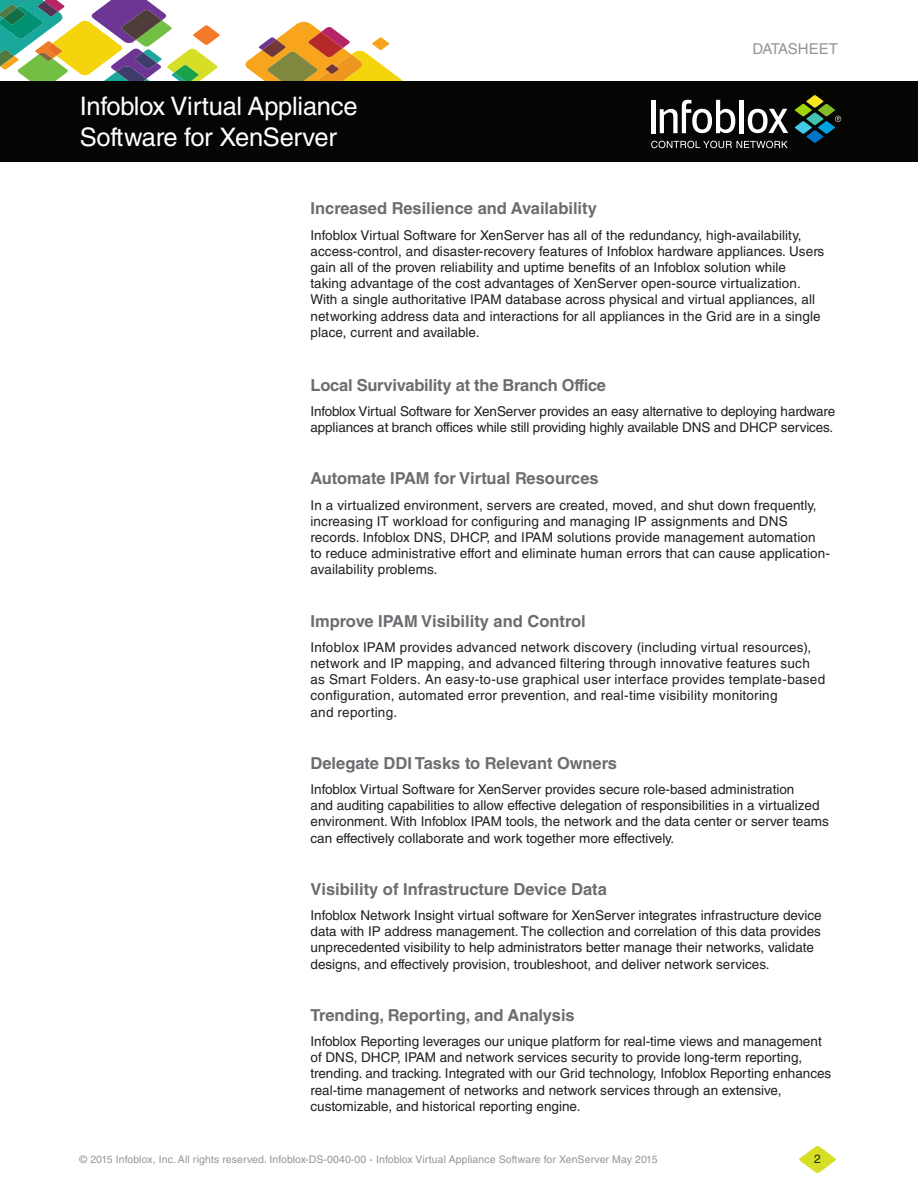
<style>
.page{position:relative;width:918px;height:1188px;background:#fff}
.page>*{position:absolute;margin:0;border:0;box-sizing:border-box;transform-origin:0 0}
.t1{font:25.5px/30.6px "Helvetica LT Std";letter-spacing:-.01em;color:#fff}
.Body_Text{font:700 16.5px "Helvetica LT Std";color:#6c6d70}
.t2{font:15px "Helvetica LT Std";letter-spacing:-.01em;color:#939598}
.Body_Text-2{font:13.5px/16.2px "Helvetica LT Std";color:#231f20}
.Body_Text-3{font:13.5px/16.2px "Helvetica LT Std";letter-spacing:.02em;color:#231f20}
.t3{font:12px "Helvetica LT Std";color:#231f20}
.t4{font:10.5px "Helvetica LT Std";letter-spacing:.01em;color:#969697}
</style>
<div class="page">
<svg style="left:0;top:0;width:220px;height:81px"></svg>
<svg style="left:245px;top:22px;width:158px;height:59px"></svg>
<div style="left:0;top:81px;width:918px;height:81px;background:#050504"></div>
<svg style="left:799px;top:1146px;width:37px;height:27px"></svg>
<hr style="left:740px;top:100px;width:4px;height:33px;background:#fff">
<hr style="left:651px;top:100px;width:4px;height:33px;background:#fff">
<svg style="left:660px;top:100px;width:75px;height:33px"></svg>
<svg style="left:748px;top:109px;width:40px;height:24px"></svg>
<svg style="left:651px;top:141px;width:137px;height:7px"></svg>
<svg style="left:795px;top:95px;width:46px;height:48px"></svg>
<h1 class="t1" style="left:80px;top:91px;width:279px">Infoblox Virtual Appliance<br>Software for XenServer</h1>
<p class="t2" style="left:752px;top:41px;width:87px">DATASHEET</p>
<p class="Body_Text" style="left:310px;top:198px;width:288px">Increased Resilience and Availability</p>
<p class="Body_Text-2" style="left:310px;top:227px;width:515px">Infoblox Virtual Software for XenServer has all of the redundancy, high-availability, access-control, and disaster-recovery features of Infoblox hardware appliances. Users gain all of the proven reliability and uptime benefits of an Infoblox solution while taking advantage of the cost advantages of XenServer open-source virtualization.<br>With a single authoritative IPAM database across physical and virtual appliances, all networking address data and interactions for all appliances in the Grid are in a single place, current and available.</p>
<p class="Body_Text" style="left:310px;top:375px;width:297px">Local Survivability at the Branch Office</p>
<p class="Body_Text-2" style="left:310px;top:403px;width:526px">Infoblox Virtual Software for XenServer provides an easy alternative to deploying hardware appliances at branch offices while still providing highly available DNS and DHCP services.</p>
<p class="Body_Text" style="left:310px;top:468px;width:290px">Automate IPAM for Virtual Resources</p>
<p class="Body_Text-2" style="left:310px;top:497px;width:521px">In a virtualized environment, servers are created, moved, and shut down frequently, increasing IT workload for configuring and managing IP assignments and DNS records. Infoblox DNS, DHCP, and IPAM solutions provide management automation to reduce administrative effort and eliminate human errors that can cause application&shy;availability problems.</p>
<p class="Body_Text" style="left:310px;top:611px;width:277px">Improve IPAM Visibility and Control</p>
<p class="Body_Text-3" style="left:310px;top:639px;width:516px">Infoblox IPAM provides advanced network discovery (including virtual resources), network and IP mapping, and advanced filtering through innovative features such as Smart Folders. An easy-to-use graphical user interface provides template-based configuration, automated error prevention, and real-time visibility monitoring<br>and reporting.</p>
<p class="Body_Text" style="left:310px;top:753px;width:308px">Delegate DDI Tasks to Relevant Owners</p>
<p class="Body_Text-2" style="left:310px;top:781px;width:520px">Infoblox Virtual Software for XenServer provides secure role-based administration<br>and auditing capabilities to allow effective delegation of responsibilities in a virtualized environment. With Infoblox IPAM tools, the network and the data center or server teams can effectively collaborate and work together more effectively.</p>
<p class="Body_Text" style="left:310px;top:879px;width:298px">Visibility of Infrastructure Device Data</p>
<p class="Body_Text-2" style="left:310px;top:907px;width:513px">Infoblox Network Insight virtual software for XenServer integrates infrastructure device data with IP address management. The collection and correlation of this data provides unprecedented visibility to help administrators better manage their networks, validate designs, and effectively provision, troubleshoot, and deliver network services.</p>
<p class="Body_Text" style="left:310px;top:1005px;width:266px">Trending, Reporting, and Analysis</p>
<p class="Body_Text-2" style="left:310px;top:1033px;width:522px">Infoblox Reporting leverages our unique platform for real-time views and management of DNS, DHCP, IPAM and network services security to provide long-term reporting, trending. and tracking. Integrated with our Grid technology, Infoblox Reporting enhances real-time management of networks and network services through an extensive, customizable, and historical reporting engine.</p>
<p class="t4" style="left:80px;top:1153px;width:580px">© 2015 Infoblox, Inc. All rights reserved. Infoblox-DS-0040-00 - Infoblox Virtual Appliance Software for XenServer May 2015</p>
<p class="t3" style="left:814px;top:1152px;width:8px">2</p>
</div>
